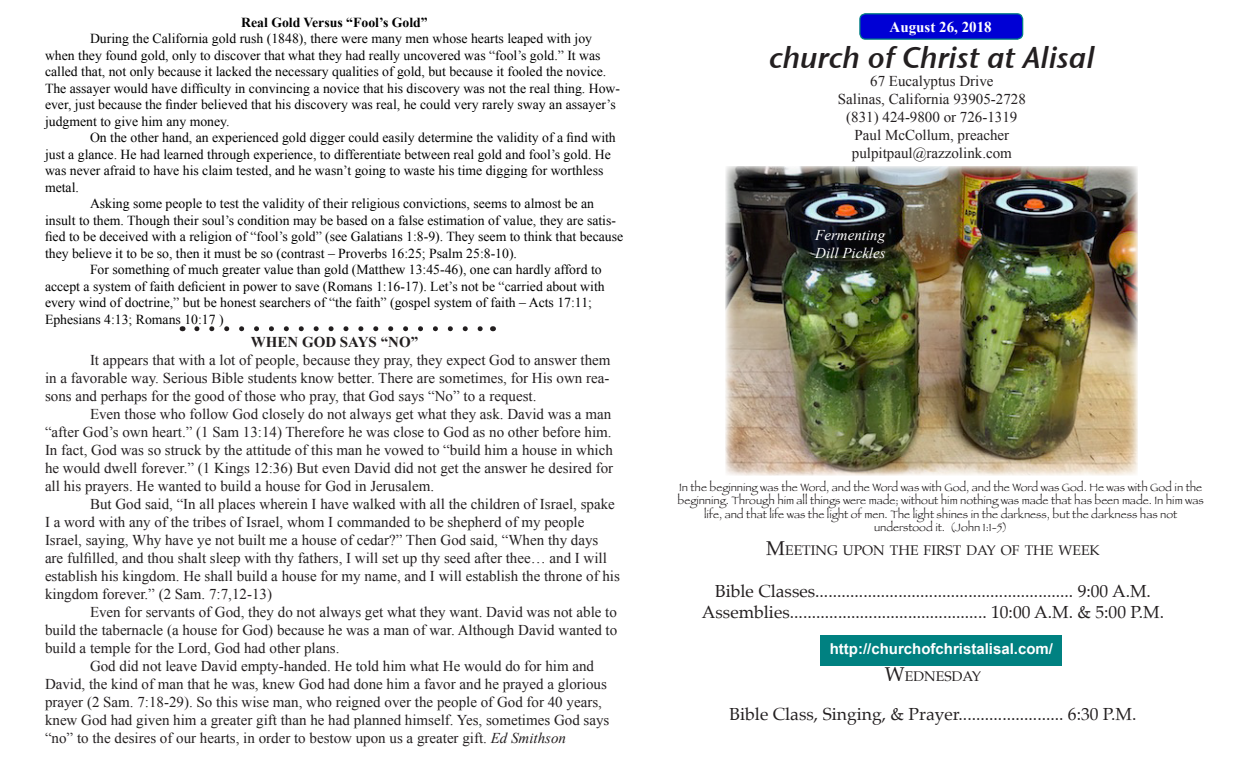
<style>
.page{position:relative;width:1260px;height:765px;background:#fff}
.page>*{position:absolute;margin:0;border:0;box-sizing:border-box;transform-origin:0 0}
.t1{font:30px "Stone Sans Sem ITCTT Semi Ita";color:#231f20}
.t2{font:17.5px "Palatino";color:#231f20}
.t3{font:15px/18px "Times New Roman";color:#231f20}
.t4{font:700 15px "Arial";color:#fff}
.t5{font:italic 15px "Times New Roman";color:#fff}
.t6{font:700 15px "Times New Roman";color:#231f20}
.t7{font:700 15px "Times New Roman";color:#fff}
.Subhead_1{font:14px "Palatino";color:#231f20}
.t8{font:13.75px/16.5px "Times New Roman";color:#000}
.t9{font:700 13.75px "Times New Roman";color:#000}
.t10{font:11.25px/13.5px "Papyrus";color:#231f20;text-align:center}
.s1{font-style:italic}
.s2{font-size:20px}
</style>
<div class="page">
<div style="left:820px;top:635px;width:241px;height:30px;background:#008181"></div>
<div style="left:860px;top:14px;width:163px;height:25px;background:#0000d5;border-radius:6px"></div>
<div style="left:859px;top:13px;width:164px;height:27px;border:1px solid #008181;border-radius:6px"></div>
<svg style="left:197px;top:326px;width:286px;height:5px"></svg>
<img style="left:726px;top:166px;width:412px;height:309px">
<p class="t9" style="left:241px;top:13px;width:188px">Real Gold Versus “Fool’s Gold”</p>
<p class="t8" style="left:45px;top:30px;width:577px;text-indent:45px">During the California gold rush (1848), there were many men whose hearts leaped with joy when they found gold, only to discover that what they had really uncovered was “fool’s gold.” It was called that, not only because it lacked the necessary qualities of gold, but because it fooled the novice.<br>The assayer would have difficulty in convincing a novice that his discovery was not the real thing. How&shy;ever, just because the finder believed that his discovery was real, he could very rarely sway an assayer’s judgment to give him any money.</p>
<p class="t8" style="left:45px;top:129px;width:572px;text-indent:45px">On the other hand, an experienced gold digger could easily determine the validity of a find with just a glance. He had learned through experience, to differentiate between real gold and fool’s gold. He was never afraid to have his claim tested, and he wasn’t going to waste his time digging for worthless metal.</p>
<p class="t8" style="left:45px;top:195px;width:580px;text-indent:45px">Asking some people to test the validity of their religious convictions, seems to almost be an insult to them. Though their soul’s condition may be based on a false estimation of value, they are satis&shy;fied to be deceived with a religion of “fool’s gold” (see Galatians 1:8-9). They seem to think that because they believe it to be so, then it must be so (contrast – Proverbs 16:25; Psalm 25:8-10).</p>
<p class="t8" style="left:45px;top:261px;width:561px;text-indent:45px">For something of much greater value than gold (Matthew 13:45-46), one can hardly afford to accept a system of faith deficient in power to save (Romans 1:16-17). Let’s not be “carried about with every wind of doctrine,” but be honest searchers of “the faith” (gospel system of faith – Acts 17:11; Ephesians 4:13; Romans 10:17 )</p>
<p class="t6" style="left:251px;top:332px;width:169px">WHEN GOD SAYS “NO”</p>
<p class="t3" style="left:45px;top:351px;width:567px;text-align:justify;text-indent:45px">It appears that with a lot of people, because they pray, they expect God to answer them in a favorable way. Serious Bible students know better. There are sometimes, for His own rea&shy;sons and perhaps for the good of those who pray, that God says “No” to a request.</p>
<p class="t3" style="left:45px;top:405px;width:570px;text-indent:45px">Even those who follow God closely do not always get what they ask. David was a man “after God’s own heart.” (1 Sam 13:14) Therefore he was close to God as no other before him.<br>In fact, God was so struck by the attitude of this man he vowed to “build him a house in which he would dwell forever.” (1 Kings 12:36) But even David did not get the answer he desired for all his prayers. He wanted to build a house for God in Jerusalem.</p>
<p class="t3" style="left:45px;top:495px;width:576px;text-indent:45px">But God said, “In all places wherein I have walked with all the children of Israel, spake I a word with any of the tribes of Israel, whom I commanded to be shepherd of my people Israel, saying, Why have ye not built me a house of cedar?” Then God said, “When thy days are fulfilled, and thou shalt sleep with thy fathers, I will set up thy seed after thee… and I will establish his kingdom. He shall build a house for my name, and I will establish the throne of his kingdom forever.” (2 Sam. 7:7,12-13)</p>
<p class="t3" style="left:45px;top:603px;width:574px;text-align:justify;text-indent:45px">Even for servants of God, they do not always get what they want. David was not able to build the tabernacle (a house for God) because he was a man of war. Although David wanted to build a temple for the Lord, God had other plans.</p>
<p class="t3" style="left:45px;top:657px;width:566px;text-indent:45px">God did not leave David empty-handed. He told him what He would do for him and David, the kind of man that he was, knew God had done him a favor and he prayed a glorious prayer (2 Sam. 7:18-29). So this wise man, who reigned over the people of God for 40 years, knew God had given him a greater gift than he had planned himself. Yes, sometimes God says “no” to the desires of our hearts, in order to bestow upon us a greater gift. <span class="s1">Ed Smithson</span></p>
<p class="t7" style="left:890px;top:16px;width:104px">August 26, 2018</p>
<p class="t1" style="left:769px;top:33px;width:327px">church of Christ at Alisal</p>
<p class="t3" style="left:870px;top:72px;width:125px">67 Eucalyptus Drive</p>
<p class="t3" style="left:838px;top:90px;width:189px">Salinas, California 93905-2728</p>
<p class="t3" style="left:846px;top:108px;width:173px">(831) 424-9800 or 726-1319</p>
<p class="t3" style="left:855px;top:126px;width:156px">Paul McCollum, preacher</p>
<p class="t3" style="left:852px;top:144px;width:162px">pulpitpaul@razzolink.com</p>
<p class="t5" style="left:815px;top:225px;width:71px">Fermenting</p>
<p class="t5" style="left:815px;top:243px;width:72px">Dill Pickles</p>
<p class="t10" style="left:678px;top:480px;width:528px">In the beginning was the Word, and the Word was with God, and the Word was God. He was with God in the beginning. Through him all things were made; without him nothing was made that has been made. In him was life, and that life was the light of men. The light shines in the darkness, but the darkness has not</p>
<p class="t10" style="left:874px;top:520px;width:135px">understood it. (John 1:1-5)</p>
<p class="Subhead_1" style="left:766px;top:538px;width:335px"><span class="s2">M</span>EETING UPON THE FIRST DAY OF THE WEEK</p>
<p class="t2" style="left:715px;top:576px;width:437px">Bible Classes........................................................... 9:00 A.M.</p>
<p class="t2" style="left:702px;top:597px;width:464px">Assemblies............................................. 10:00 A.M. &amp; 5:00 P.M.</p>
<p class="t4" style="left:830px;top:639px;width:225px">http://churchofchristalisal.com/</p>
<p class="Subhead_1" style="left:885px;top:664px;width:98px"><span class="s2">W</span>EDNESDAY</p>
<p class="t2" style="left:730px;top:699px;width:409px">Bible Class, Singing, &amp; Prayer........................ 6:30 P.M.</p>
</div>
